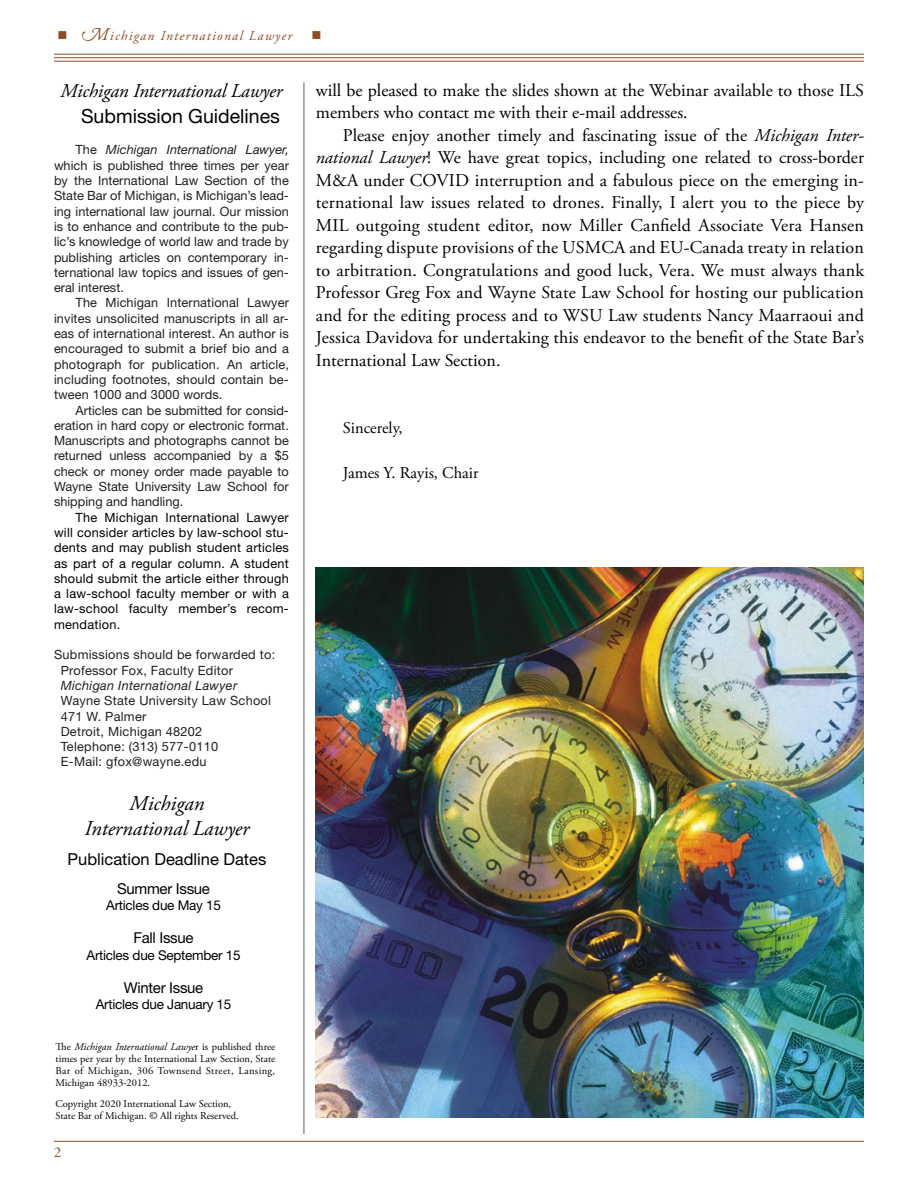
<style>
.page{position:relative;width:918px;height:1188px;background:#fff}
.page>*{position:absolute;margin:0;border:0;box-sizing:border-box;transform-origin:0 0}
.t1{font:italic 21px/25.2px "Adobe Garamond Pro";color:#000;text-align:center}
.t2{font:italic 19.5px "Adobe Garamond Pro";letter-spacing:-.01em;color:#000}
.t3{font:19.5px "Helvetica Neue LT Std";color:#000}
.t4{font:18px/22.5px "Adobe Garamond Pro";color:#000}
.t5{font:16.5px "Adobe Garamond Pro";color:#000}
.t6{font:16.5px "Helvetica Neue LT Std";color:#000}
.t7{font:15px "Helvetica Neue LT Std";letter-spacing:-.02em;color:#000}
.t8{font:15px "Adobe Garamond Pro";color:#904b25}
.t9{font:13.5px "Helvetica Neue LT Std";letter-spacing:-.02em;color:#000}
.t10{font:italic 13.5px "Adobe Garamond Pro";letter-spacing:.1em;color:#904b25}
.t11{font:13.5px "Wingdings";color:#904b25}
.t12{font:12.75px/15.3px "Helvetica Neue LT Std";letter-spacing:.01em;color:#231f20;text-align:justify}
.t13{font:12.75px/15.3px "Helvetica Neue LT Std";letter-spacing:.02em;color:#000;text-align:justify}
.t14{font:italic 12.75px "Helvetica Neue LT Std";letter-spacing:.02em;color:#231f20}
.t15{font:10.5px/12px "Adobe Garamond Pro";color:#000;text-align:justify}
.s1{font-size:18px}
.s2{font-style:italic}
</style>
<div class="page">
<hr style="left:54px;top:61px;width:810px;height:1px;background:#904b25">
<hr style="left:54px;top:57px;width:810px;height:1px;background:#904b25">
<hr style="left:54px;top:54px;width:810px;height:1px;background:#904b25">
<hr style="left:54px;top:1141px;width:810px;height:1px;background:#904b25">
<hr style="left:303px;top:82px;width:2px;height:1052px;background:#939598">
<img style="left:316px;top:567px;width:548px;height:551px">
<p class="t10" style="left:57px;top:28px;width:236px">■ <span class="s1">M</span>ichigan International Lawyer</p>
<p class="t11" style="left:312px;top:28px;width:12px">■</p>
<h2 class="t2" style="left:61px;top:79px;width:223px">Michigan International Lawyer</h2>
<h2 class="t3" style="left:81px;top:104px;width:201px">Submission Guidelines</h2>
<p class="t12" style="left:54px;top:142px;width:236px;text-indent:22px">The <span class="s2">Michigan International Lawyer, </span>which is published three times per year by the International Law Section of the State Bar of Michigan, is Michigan’s lead&shy;ing international law journal. Our mission is to enhance and contribute to the pub&shy;lic’s knowledge of world law and trade by publishing articles on contemporary in&shy;ternational law topics and issues of gen&shy;eral interest.</p>
<p class="t12" style="left:54px;top:295px;width:236px;text-indent:22px">The Michigan International Lawyer invites unsolicited manuscripts in all ar&shy;eas of international interest. An author is encouraged to submit a brief bio and a photograph for publication. An article, including footnotes, should contain be&shy;tween 1000 and 3000 words.</p>
<p class="t12" style="left:54px;top:402px;width:236px;text-indent:22px">Articles can be submitted for consid&shy;eration in hard copy or electronic format.<br>Manuscripts and photographs cannot be returned unless accompanied by a $5 check or money order made payable to Wayne State University Law School for shipping and handling.</p>
<p class="t13" style="left:54px;top:509px;width:236px;text-indent:22px">The Michigan International Lawyer will consider articles by law-school stu&shy;dents and may publish student articles as part of a regular column. A student should submit the article either through a law-school faculty member or with a law-school faculty member’s recom&shy;mendation.</p>
<p class="t12" style="left:61px;top:647px;width:216px;text-indent:-7px">Submissions should be forwarded to:<br>Professor Fox, Faculty Editor</p>
<p class="t14" style="left:61px;top:678px;width:178px">Michigan International Lawyer</p>
<p class="t12" style="left:61px;top:693px;width:212px;text-align:left">Wayne State University Law School<br>471 W. Palmer<br>Detroit, Michigan 48202<br>Telephone: (313) 577-0110<br>E-Mail: gfox@wayne.edu</p>
<h1 class="t1" style="left:85px;top:791px;width:166px">Michigan<br>International Lawyer</h1>
<p class="t6" style="left:68px;top:850px;width:200px">Publication Deadline Dates</p>
<p class="t7" style="left:117px;top:880px;width:94px">Summer Issue</p>
<p class="t9" style="left:106px;top:898px;width:116px">Articles due May 15</p>
<p class="t7" style="left:134px;top:929px;width:62px">Fall Issue</p>
<p class="t9" style="left:87px;top:947px;width:156px">Articles due September 15</p>
<p class="t7" style="left:124px;top:979px;width:81px">Winter Issue</p>
<p class="t9" style="left:96px;top:997px;width:137px">Articles due January 15</p>
<p class="t15" style="left:56px;top:1041px;width:221px">The <span class="s2">Michigan International Lawye</span>r is published three times per year by the International Law Section, State Bar of Michigan, 306 Townsend Street, Lansing, Michigan 48933-2012.</p>
<p class="t15" style="left:56px;top:1098px;width:185px">Copyright 2020 International Law Section,<br>State Bar of Michigan. © All rights Reserved.</p>
<p class="t8" style="left:54px;top:1143px;width:9px">2</p>
<h3 class="t4" style="left:316px;top:79px;width:550px">will be pleased to make the slides shown at the Webinar available to those ILS members who contact me with their e-mail addresses.</h3>
<p class="t4" style="left:316px;top:124px;width:550px;text-align:justify;text-indent:27px">Please enjoy another timely and fascinating issue of the <span class="s2">Michigan Inter&shy;national Lawyer</span>! We have great topics, including one related to cross-border M&amp;A under COVID interruption and a fabulous piece on the emerging in&shy;ternational law issues related to drones. Finally, I alert you to the piece by MIL outgoing student editor, now Miller Canfield Associate Vera Hansen regarding dispute provisions of the USMCA and EU-Canada treaty in relation to arbitration. Congratulations and good luck, Vera. We must always thank Professor Greg Fox and Wayne State Law School for hosting our publication and for the editing process and to WSU Law students Nancy Maarraoui and Jessica Davidova for undertaking this endeavor to the benefit of the State Bar’s International Law Section.</p>
<p class="t5" style="left:343px;top:418px;width:61px">Sincerely,</p>
<p class="t5" style="left:343px;top:463px;width:137px">James Y. Rayis, Chair</p>
</div>
